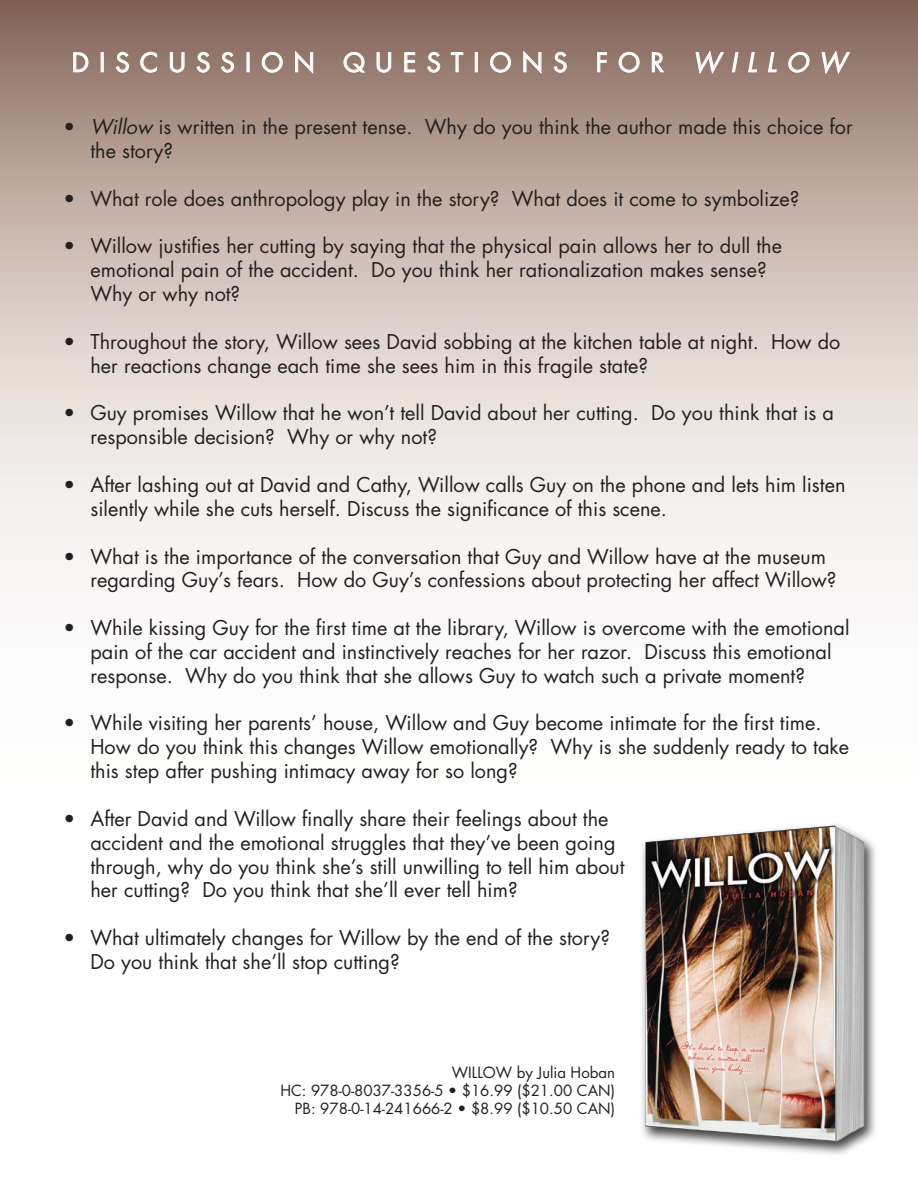
<style>
.page{position:relative;width:918px;height:1188px;background:#fff}
.page>*{position:absolute;margin:0;border:0;box-sizing:border-box;transform-origin:0 0}
.t1{font:25.5px "Futura";letter-spacing:.4em;color:#fff}
.t2{font:19.8px/23.9px "Futura";color:#231f20}
.t3{font:15px/18px "Futura";color:#231f20;text-align:right}
.s1{font-style:italic}
</style>
<div class="page">
<svg style="left:0;top:0;width:918px;height:564px;background:#ccbdb6"></svg>
<img style="left:642px;top:825px;width:234px;height:330px">
<svg style="left:73px;top:52px;width:15px;height:20px"></svg>
<div style="left:101px;top:52px;width:3px;height:20px;border:1px solid #fff"></div>
<svg style="left:116px;top:52px;width:13px;height:20px"></svg>
<svg style="left:141px;top:52px;width:16px;height:20px"></svg>
<svg style="left:170px;top:52px;width:14px;height:20px"></svg>
<svg style="left:197px;top:52px;width:12px;height:20px"></svg>
<svg style="left:221px;top:52px;width:13px;height:20px"></svg>
<svg style="left:262px;top:52px;width:21px;height:20px"></svg>
<svg style="left:295px;top:51px;width:18px;height:22px"></svg>
<svg style="left:344px;top:52px;width:21px;height:20px"></svg>
<svg style="left:377px;top:52px;width:14px;height:20px"></svg>
<svg style="left:405px;top:52px;width:10px;height:20px"></svg>
<svg style="left:427px;top:52px;width:13px;height:20px"></svg>
<svg style="left:451px;top:52px;width:12px;height:20px"></svg>
<div style="left:475px;top:52px;width:3px;height:20px;border:1px solid #fff"></div>
<svg style="left:490px;top:52px;width:21px;height:20px"></svg>
<svg style="left:524px;top:51px;width:17px;height:22px"></svg>
<svg style="left:554px;top:52px;width:13px;height:20px"></svg>
<svg style="left:597px;top:52px;width:10px;height:20px"></svg>
<svg style="left:619px;top:52px;width:20px;height:20px"></svg>
<svg style="left:652px;top:52px;width:12px;height:20px"></svg>
<svg style="left:696px;top:51px;width:28px;height:23px"></svg>
<svg style="left:732px;top:52px;width:6px;height:20px"></svg>
<svg style="left:748px;top:52px;width:9px;height:20px"></svg>
<svg style="left:768px;top:52px;width:9px;height:20px"></svg>
<svg style="left:788px;top:52px;width:22px;height:20px"></svg>
<svg style="left:822px;top:51px;width:28px;height:23px"></svg>
<p class="t1" style="left:72px;top:45px;width:768px">Disc ussion quest ions for <span class="s1">Willow</span></p>
<p class="t2" style="left:90px;top:115px;width:764px;text-indent:-27px">• <span class="s1">Willow</span>is written in the present tense. Why do you think the author made this choice for the story?</p>
<p class="t2" style="left:63px;top:186px;width:738px">• What role does anthropology play in the story? What does it come to symbolize?</p>
<p class="t2" style="left:90px;top:234px;width:693px;text-indent:-27px">• Willow justifies her cutting by saying that the physical pain allows her to dull the emotional pain of the accident. Do you think her rationalization makes sense?<br>Why or why not?</p>
<p class="t2" style="left:90px;top:329px;width:751px;text-indent:-27px">• Throughout the story, Willow sees David sobbing at the kitchen table at night. How do her reactions change each time she sees him in this fragile state?</p>
<p class="t2" style="left:90px;top:401px;width:745px;text-indent:-27px">• Guy promises Willow that he won’t tell David about her cutting. Do you think that is a responsible decision? Why or why not?</p>
<p class="t2" style="left:90px;top:472px;width:757px;text-indent:-27px">• After lashing out at David and Cathy, Willow calls Guy on the phone and lets him listen silently while she cuts herself. Discuss the significance of this scene.</p>
<p class="t2" style="left:90px;top:544px;width:748px;text-indent:-27px">• What is the importance of the conversation that Guy and Willow have at the museum regarding Guy’s fears. How do Guy’s confessions about protecting her affect Willow?</p>
<p class="t2" style="left:90px;top:616px;width:761px;text-indent:-27px">• While kissing Guy for the first time at the library, Willow is overcome with the emotional pain of the car accident and instinctively reaches for her razor. Discuss this emotional response. Why do you think that she allows Guy to watch such a private moment?</p>
<p class="t2" style="left:90px;top:711px;width:760px;text-indent:-27px">• While visiting her parents’ house, Willow and Guy become intimate for the first time.<br>How do you think this changes Willow emotionally? Why is she suddenly ready to take this step after pushing intimacy away for so long?</p>
<p class="t2" style="left:90px;top:806px;width:536px;text-indent:-27px">• After David and Willow finally share their feelings about the accident and the emotional struggles that they’ve been going through, why do you think she’s still unwilling to tell him about her cutting? Do you think that she’ll ever tell him?</p>
<p class="t2" style="left:90px;top:926px;width:521px;text-indent:-27px">• What ultimately changes for Willow by the end of the story?<br>Do you think that she’ll stop cutting?</p>
<p class="t3" style="left:280px;top:1064px;width:336px">W by Julia Hoban<br>HC: 978-0-8037-3356-5 • $16.99 ($21.00 CAN)</p>
<p class="t3" style="left:295px;top:1100px;width:322px">PB: 978-0-14-241666-2 • $8.99 ($10.50 CAN)</p>
<p class="t3" style="left:452px;top:1064px;width:24px">WILLO</p>
</div>
